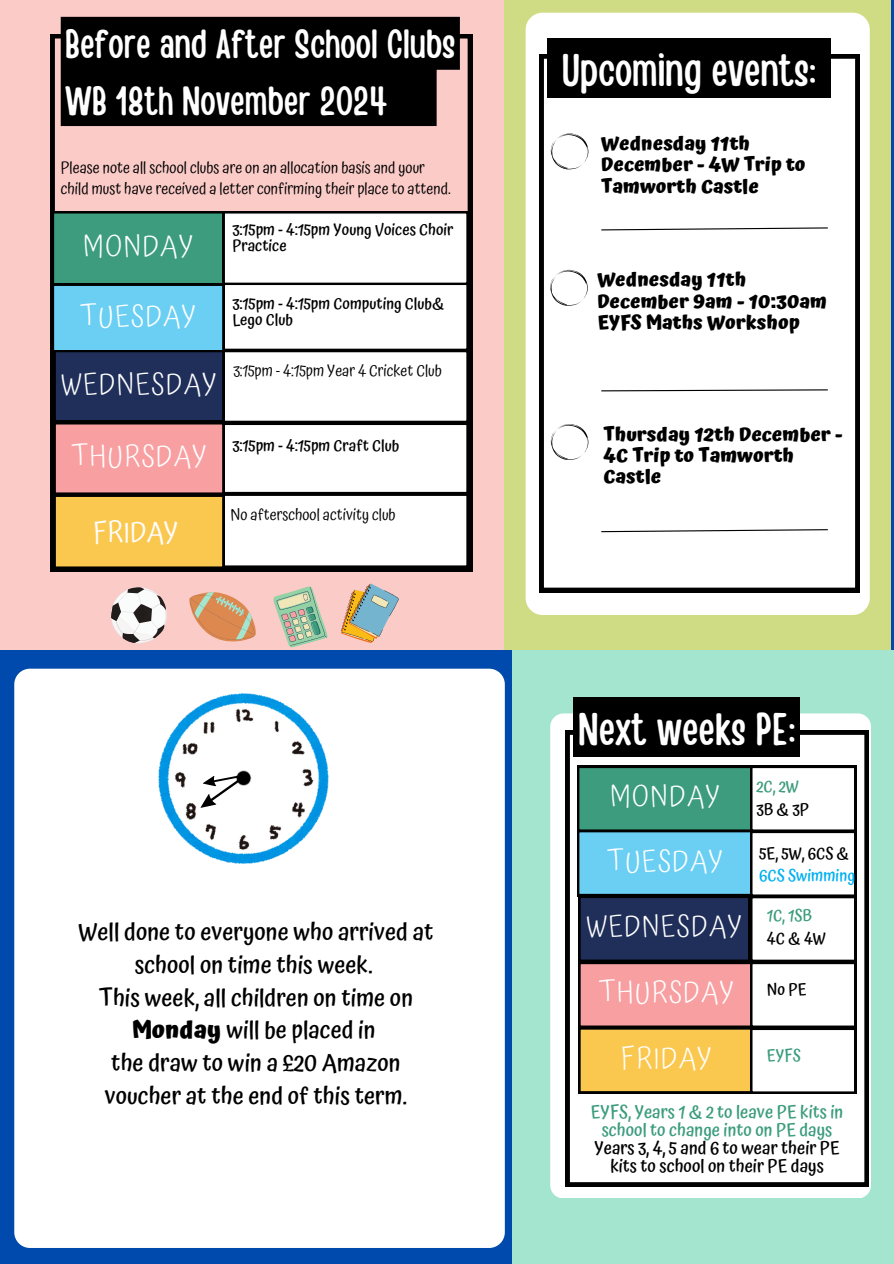
<style>
.page{position:relative;width:894px;height:1264px;background:#fff}
.page>*{position:absolute;margin:0;border:0;box-sizing:border-box;transform-origin:0 0}
.t1{font:45.45px "Handy Casual Condensed";color:#fff}
.t2{font:40.5px/56.2px "Handy Casual Condensed";color:#fff}
.t3{font:300 29.1px "Atma";letter-spacing:.035em;color:#fff}
.t4{font:28.35px "Atma";color:#fdfdfd}
.t5{font:500 24px/32.7px "Atma";color:#000;text-align:center}
.t6{font:700 19.35px/21.3px "Atma";color:#000}
.t7{font:500 17.85px/18px "Atma";color:#3c9c7d;text-align:center}
.t8{font:500 16.35px/22.5px "Atma";color:#3c9c7d}
.t9{font:500 16.35px "Atma";color:#000}
.t10{font:500 16.35px "Atma";color:#00b0f0}
.t11{font:15.9px "Atma";color:#000}
.t12{font:500 15.9px/15.8px "Atma";color:#000}
.s1{font-weight:700}
.s2{color:#000}
</style>
<div class="page">
<div style="left:0;top:0;width:893px;height:1263px;background:#004aad"></div>
<div style="left:0;top:0;width:532px;height:649px;background:#fbcbc8"></div>
<svg style="left:50px;top:34px;width:422px;height:537px"></svg>
<svg style="left:52px;top:211px;width:416px;height:357px;background:#c1c6c0"></svg>
<svg style="left:341px;top:583px;width:57px;height:60px"></svg>
<svg style="left:273px;top:586px;width:55px;height:62px"></svg>
<svg style="left:111px;top:587px;width:56px;height:56px"></svg>
<svg style="left:189px;top:592px;width:67px;height:49px"></svg>
<div style="left:504px;top:0;width:386px;height:649px;background:#cfdc83"></div>
<div style="left:525px;top:13px;width:344px;height:601px;background:#fff;border-radius:17px"></div>
<svg style="left:539px;top:54px;width:319px;height:538px"></svg>
<svg style="left:550px;top:270px;width:39px;height:36px"></svg>
<svg style="left:550px;top:133px;width:39px;height:36px"></svg>
<svg style="left:600px;top:227px;width:228px;height:4px"></svg>
<div style="left:512px;top:650px;width:381px;height:613px;background:#a3e5cf"></div>
<div style="left:550px;top:713px;width:320px;height:485px;background:#fff;border-radius:13px"></div>
<svg style="left:565px;top:730px;width:303px;height:456px"></svg>
<svg style="left:577px;top:765px;width:278px;height:328px"></svg>
<svg style="left:600px;top:389px;width:228px;height:3px"></svg>
<svg style="left:600px;top:528px;width:228px;height:5px"></svg>
<div style="left:61px;top:17px;width:399px;height:109px;background:#000"></div>
<div style="left:546px;top:38px;width:284px;height:60px;background:#000"></div>
<div style="left:573px;top:697px;width:226px;height:59px;background:#000"></div>
<div style="left:14px;top:668px;width:490px;height:579px;background:#fff;border-radius:16px"></div>
<svg style="left:550px;top:424px;width:39px;height:36px"></svg>
<img style="left:159px;top:693px;width:169px;height:170px">
<svg style="left:196px;top:770px;width:55px;height:43px"></svg>
<p class="t2" style="left:65px;top:14px;width:391px">Before and After School Clubs<br>WB 18th November 2024</p>
<h3 class="t11" style="left:61px;top:158px;width:365px">Please note all school clubs are on an allocation basis and your</h3>
<p class="t11" style="left:61px;top:180px;width:391px">child must have received a letter confirming their place to attend.</p>
<h2 class="t3" style="left:83px;top:229px;width:112px">MONDAY</h2>
<p class="t3" style="left:80px;top:299px;width:118px">TUESDAY</p>
<p class="t3" style="left:61px;top:367px;width:157px">WEDNESDAY</p>
<h5 class="t12" style="left:232px;top:222px;width:222px">3:15pm - 4:15pm Young Voices Choir<br>Practice</h5>
<h1 class="t12" style="left:232px;top:296px;width:213px">3:15pm - 4:15pm Computing Club&amp;<br>Lego Club</h1>
<p class="t11" style="left:233px;top:361px;width:210px">3:15pm - 4:15pm Year 4 Cricket Club</p>
<h3 class="t3" style="left:71px;top:439px;width:137px">THURSDAY</h3>
<h3 class="t4" style="left:93px;top:515px;width:87px">FRIDAY</h3>
<p class="t12" style="left:232px;top:437px;width:168px">3:15pm - 4:15pm Craft Club</p>
<p class="t11" style="left:230px;top:505px;width:167px">No afterschool activity club</p>
<h3 class="t5" style="left:78px;top:915px;width:356px">Well done to everyone who arrived at school on time this week.<br>This week, all children on time on<br><span class="s1">Monday</span> will be placed in<br>the draw to win a £20 Amazon voucher at the end of this term.</h3>
<p class="t1" style="left:561px;top:41px;width:255px">Upcoming events:</p>
<p class="t6" style="left:601px;top:133px;width:206px">Wednesday 11th<br>December - 4W Trip to<br>Tamworth Castle</p>
<p class="t6" style="left:597px;top:269px;width:231px">Wednesday 11th<br>December 9am - 10:30am<br>EYFS Maths Workshop</p>
<h4 class="t6" style="left:603px;top:423px;width:240px">Thursday 12th December -<br>4C Trip to Tamworth<br>Castle</h4>
<h5 class="t1" style="left:578px;top:699px;width:218px">Next weeks PE:</h5>
<p class="t3" style="left:609px;top:779px;width:112px">MONDAY</p>
<p class="t3" style="left:606px;top:843px;width:118px">TUESDAY</p>
<h3 class="t3" style="left:586px;top:909px;width:157px">WEDNESDAY</h3>
<h3 class="t3" style="left:598px;top:975px;width:137px">THURSDAY</h3>
<p class="t3" style="left:620px;top:1040px;width:92px">FRIDAY</p>
<p class="t8" style="left:756px;top:775px;width:54px">2C, 2W<br><span class="s2">3B&amp;3P</span></p>
<p class="t9" style="left:759px;top:843px;width:92px">5E, 5W, 6CS &amp;</p>
<h1 class="t10" style="left:759px;top:865px;width:98px">6CS Swimming</h1>
<p class="t8" style="left:766px;top:904px;width:60px">1C, 1SB<br><span class="s2">4C&amp;4W</span></p>
<p class="t9" style="left:766px;top:979px;width:41px">No PE</p>
<h5 class="t8" style="left:766px;top:1044px;width:36px">EYFS</h5>
<p class="t7" style="left:590px;top:1102px;width:254px">EYFS, Years 1 &amp; 2 to leave PE kits in school to change into on PE days<br><span class="s2">Years 3, 4, 5 and 6 to wear their PE kits to school on their PE days</span></p>
</div>
